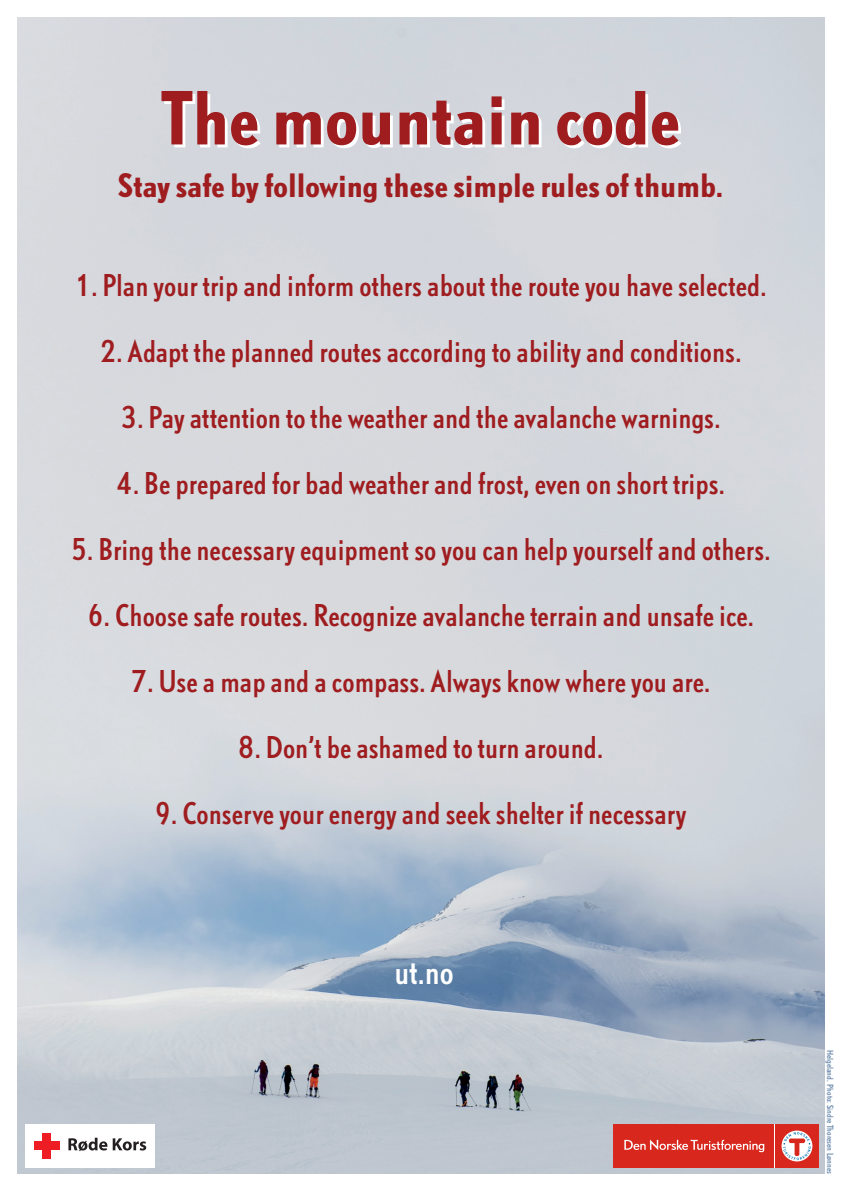
<style>
.page{position:relative;width:842px;height:1191px;background:#fff}
.page>*{position:absolute;margin:0;border:0;box-sizing:border-box;transform-origin:0 0}
.t1{font:700 68px "DTL Nobel TOT Con";color:#9f1c1f}
.t2{font:32px "DTL Nobel TOT Con";color:#fff}
.t3{font:700 30px "DTL Nobel TOT Con";color:#9f1c1f}
.t4{font:28px "DTL Nobel TOT Con";color:#9f1c1f}
.t5{font:8px "DTL Nobel TOT Con";color:#6686aa}
</style>
<div class="page">
<img style="left:17px;top:17px;width:808px;height:1157px">
<div style="left:775px;top:1124px;width:44px;height:43px;background:#d8281e"></div>
<svg style="left:781px;top:1130px;width:31px;height:31px"></svg>
<svg style="left:783px;top:1132px;width:28px;height:28px"></svg>
<hr style="left:774px;top:1124px;width:1px;height:43px;background:#fff">
<div style="left:613px;top:1124px;width:161px;height:43px;background:#d8281e"></div>
<svg style="left:624px;top:1139px;width:140px;height:13px"></svg>
<div style="left:25px;top:1124px;width:130px;height:43px;background:#fff"></div>
<svg style="left:68px;top:1137px;width:39px;height:14px"></svg>
<svg style="left:113px;top:1138px;width:33px;height:12px"></svg>
<div style="left:42px;top:1133px;width:9px;height:26px;background:#ee1d23"></div>
<div style="left:34px;top:1141px;width:26px;height:9px;background:#ee1d23"></div>
<h1 class="t1" style="left:161px;top:70px;width:521px">The mountain code</h1>
<p class="t3" style="left:118px;top:164px;width:607px">Stay safe by following these simple rules of thumb.</p>
<p class="t4" style="left:75px;top:265px;width:693px">1. Plan your trip and inform others about the route you have selected.</p>
<p class="t4" style="left:100px;top:331px;width:643px">2. Adapt the planned routes according to ability and conditions.</p>
<p class="t4" style="left:121px;top:397px;width:601px">3. Pay attention to the weather and the avalanche warnings.</p>
<p class="t4" style="left:116px;top:463px;width:610px">4. Be prepared for bad weather and frost, even on short trips.</p>
<p class="t4" style="left:70px;top:529px;width:702px">5. Bring the necessary equipment so you can help yourself and others.</p>
<p class="t4" style="left:87px;top:595px;width:668px">6. Choose safe routes. Recognize avalanche terrain and unsafe ice.</p>
<p class="t4" style="left:131px;top:661px;width:581px">7. Use a map and a compass. Always know where you are.</p>
<p class="t4" style="left:238px;top:727px;width:367px">8. Don’t be ashamed to turn around.</p>
<p class="t4" style="left:154px;top:793px;width:534px">9. Conserve your energy and seek shelter if necessary</p>
<p class="t2" style="left:394px;top:949px;width:61px">ut.no</p>
<p class="t5" style="left:836px;top:1049px;width:125px;rotate:90deg">Helgeland. Photo: Sindre Thoresen Lønnes</p>
</div>
